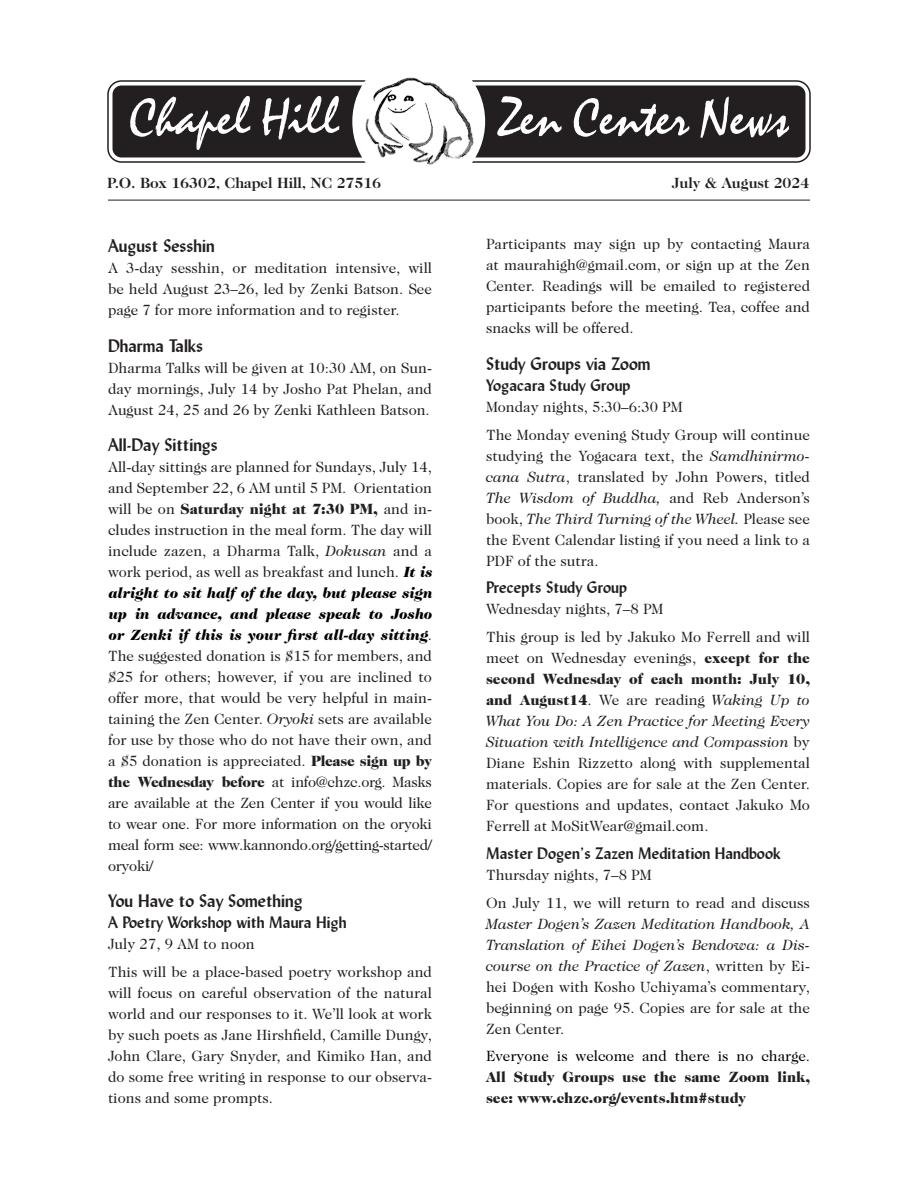
<style>
.page{position:relative;width:918px;height:1188px;background:#fff}
.page>*{position:absolute;margin:0;border:0;box-sizing:border-box;transform-origin:0 0}
.t1{font:52.5px "Mistral Std";color:#fff}
.Heading_1{font:700 18px "Lydian BT";color:#231f20}
.Heading_2{font:700 16.5px "Lydian BT";color:#231f20}
.Paragraph{font:15px/21px "Caslon 224 Std";color:#231f20;text-align:justify}
.Paragraph-2{font:900 15px/21px "Caslon 224 Std";color:#231f20;text-align:justify}
.Paragraph_Left_Roman{font:15px "Caslon 224 Std";color:#231f20}
.t2{font:700 15px "Caslon 224 Std";color:#231f20}
.s1{font-style:italic}
.s2{font-weight:900}
.s3{font-weight:900;font-style:italic;color:#000}
.s4{font-weight:400;color:#000}
</style>
<div class="page">
<div style="left:108px;top:81px;width:702px;height:81px;background:#231f20;border-radius:14px"></div>
<div style="left:104px;top:76px;width:710px;height:90px;border:9px solid #fff;border-radius:14px"></div>
<div style="left:107px;top:80px;width:704px;height:83px;border:2px solid #231f20;border-radius:14px"></div>
<div style="left:352px;top:53px;width:133px;height:137px;background:#fff;border-radius:50%"></div>
<hr style="left:108px;top:200px;width:702px;height:1px;background:#231f20">
<img style="left:363px;top:76px;width:114px;height:90px">
<p class="t1" style="left:130px;top:87px;width:211px">Chapel Hill</p>
<p class="t1" style="left:499px;top:87px;width:291px">Zen Center News</p>
<p class="t2" style="left:107px;top:174px;width:275px">P.O. Box 16302, Chapel Hill, NC 27516</p>
<p class="t2" style="left:672px;top:174px;width:138px">July <span class="s1">&amp;</span> August 2024</p>
<p class="Heading_1" style="left:108px;top:235px;width:108px">August Sesshin</p>
<p class="Paragraph" style="left:108px;top:257px;width:326px">A 3-day sesshin, or meditation intensive, will be held August 23–26, led by Zenki Batson. See page 7 for more information and to register.</p>
<p class="Heading_1" style="left:108px;top:334px;width:97px">Dharma Talks</p>
<p class="Paragraph" style="left:108px;top:357px;width:326px">Dharma Talks will be given at 10:30 AM, on Sun&shy;day mornings, July 14 by Josho Pat Phelan, and August 24, 25 and 26 by Zenki Kathleen Batson.</p>
<p class="Heading_1" style="left:108px;top:434px;width:111px">All-Day Sittings</p>
<p class="Paragraph" style="left:108px;top:456px;width:326px">All-day sittings are planned for Sundays, July 14, and September 22, 6 AM until 5 PM. Orientation will be on <span class="s2">Saturday night at 7:30 PM,</span> and in&shy;cludes instruction in the meal form. The day will include zazen, a Dharma Talk, <span class="s1">Dokusan</span> and a work period, as well as breakfast and lunch. <span class="s3">It is alright to sit half of the day, but please sign up in advance, and please speak to Josho or Zenki if this is your first all-day sitting</span>.<br>The suggested donation is $15 for members, and $25 for others; however, if you are inclined to offer more, that would be very helpful in main&shy;taining the Zen Center. <span class="s1">Oryoki</span> sets are available for use by those who do not have their own, and a $5 donation is appreciated. <span class="s2">Please sign up by the Wednesday before</span> at info@chzc.org. Masks are available at the Zen Center if you would like to wear one. For more information on the oryoki meal form see: www.kannondo.org/getting-started/ oryoki/</p>
<p class="Heading_1" style="left:108px;top:890px;width:196px">You Have to Say Something</p>
<p class="Heading_2" style="left:108px;top:912px;width:240px">A Poetry Workshop with Maura High</p>
<p class="Paragraph_Left_Roman" style="left:108px;top:936px;width:148px">July 27, 9 AM to noon</p>
<p class="Paragraph" style="left:108px;top:961px;width:326px">This will be a place-based poetry workshop and will focus on careful observation of the natural world and our responses to it. We’ll look at work by such poets as Jane Hirshfield, Camille Dungy, John Clare, Gary Snyder, and Kimiko Han, and do some free writing in response to our observa&shy;tions and some prompts.</p>
<p class="Paragraph" style="left:486px;top:234px;width:326px">Participants may sign up by contacting Maura at maurahigh@gmail.com, or sign up at the Zen Center. Readings will be emailed to registered participants before the meeting. Tea, coffee and snacks will be offered.</p>
<p class="Heading_1" style="left:486px;top:353px;width:166px">Study Groups via Zoom</p>
<p class="Heading_2" style="left:486px;top:375px;width:146px">Yogacara Study Group</p>
<p class="Paragraph_Left_Roman" style="left:486px;top:398px;width:198px">Monday nights, 5:30–6:30 PM</p>
<p class="Paragraph" style="left:486px;top:424px;width:326px">The Monday evening Study Group will continue studying the Yogacara text, the <span class="s1">Samdhinirmo&shy;cana Sutra</span>, translated by John Powers, titled <span class="s1">The Wisdom of Buddha,</span> and Reb Anderson’s book, <span class="s1">The Third Turning of the Wheel.</span> Please see the Event Calendar listing if you need a link to a PDF of the sutra.</p>
<p class="Heading_2" style="left:486px;top:577px;width:142px">Precepts Study Group</p>
<p class="Paragraph_Left_Roman" style="left:486px;top:601px;width:179px">Wednesday nights, 7–8 PM</p>
<p class="Paragraph" style="left:486px;top:626px;width:326px">This group is led by Jakuko Mo Ferrell and will meet on Wednesday evenings, <span class="s2">except for the second Wednesday of each month: July 10, and August14</span>. We are reading <span class="s1">Waking Up to What You Do: A Zen Practice for Meeting Every Situation with Intelligence and Compassion</span> by Diane Eshin Rizzetto along with supplemental materials. Copies are for sale at the Zen Center.<br>For questions and updates, contact Jakuko Mo Ferrell at MoSitWear@gmail.com.</p>
<p class="Heading_2" style="left:486px;top:843px;width:296px">Master Dogen’s Zazen Meditation Handbook</p>
<p class="Paragraph_Left_Roman" style="left:486px;top:866px;width:167px">Thursday nights, 7–8 PM</p>
<p class="Paragraph" style="left:486px;top:892px;width:326px">On July 11, we will return to read and discuss <span class="s1">Master Dogen’s Zazen Meditation Handbook, A Translation of Eihei Dogen’s Bendowa: a Dis&shy;course on the Practice of Zazen</span>, written by Ei&shy;hei Dogen with Kosho Uchiyama’s commentary, beginning on page 95. Copies are for sale at the Zen Center.</p>
<p class="Paragraph-2" style="left:486px;top:1046px;width:326px"><span class="s4">Everyone is welcome and there is no charge.<br></span>All Study Groups use the same Zoom link, see: www.chzc.org/events.htm#study</p>
</div>
